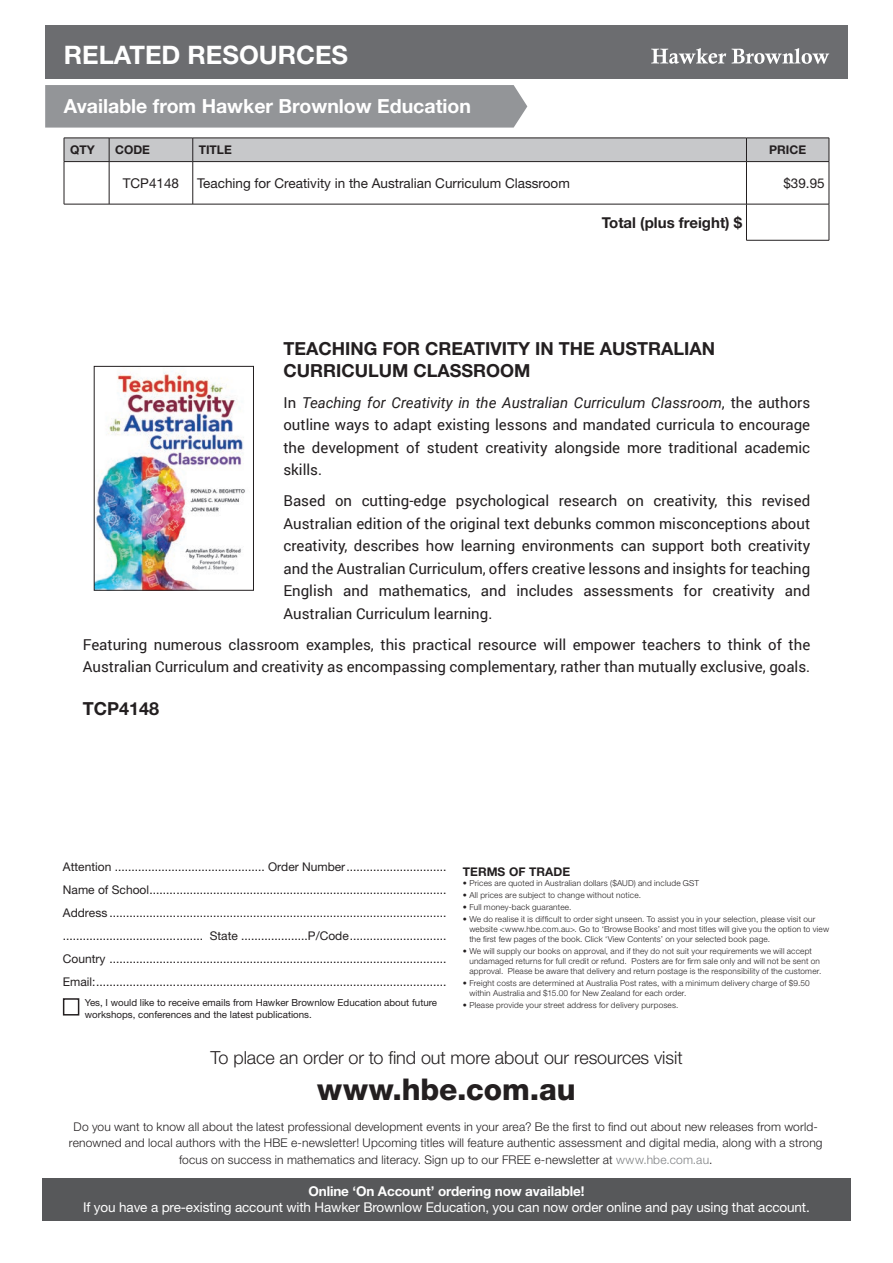
<style>
.page{position:relative;width:893px;height:1263px;background:#fff}
.page>*{position:absolute;margin:0;border:0;box-sizing:border-box;transform-origin:0 0}
.t1{font:800 30px "Helvetica Neue LT Std";letter-spacing:-.005em;color:#231f20}
.t2{font:700 25.5px "Helvetica Neue LT Std";color:#fff}
.t3{font:700 19.5px "Helvetica Neue LT Std";color:#fff}
.t4{font:700 18px/21.6px "Helvetica Neue LT Std";color:#231f20}
.t5{font:300 18px "Helvetica Neue LT Std";letter-spacing:-.005em;color:#231f20}
.t6{font:15px/22.5px "Roboto";color:#231f20;text-align:justify}
.t7{font:700 15px "Helvetica Neue LT Std";color:#231f20}
.t8{font:13.5px "Helvetica Neue LT Std";letter-spacing:-.01em;color:#fff}
.t9{font:13.5px "Helvetica Neue LT Std";color:#231f20}
.t10{font:700 13.5px "Helvetica Neue LT Std";letter-spacing:-.01em;color:#fff}
.t11{font:12px/23px "Helvetica Neue LT Std";color:#231f20;text-align:justify}
.t12{font:300 12px/16.5px "Helvetica Neue LT Std";letter-spacing:.015em;color:#231f20;text-align:center}
.t13{font:700 12px "Helvetica Neue LT Std";color:#231f20}
.t14{font:9.75px/11.7px "Helvetica Neue LT Std";color:#231f20}
.t15{font:300 8.25px/9.9px "Helvetica Neue LT Std";letter-spacing:.025em;color:#231f20}
.s1{font-style:italic}
.s2{color:#808285}
</style>
<div class="page">
<div style="left:45px;top:25px;width:803px;height:54px;background:#6c6d70"></div>
<svg style="left:651px;top:48px;width:75px;height:16px"></svg>
<svg style="left:732px;top:48px;width:97px;height:16px"></svg>
<img style="left:96px;top:371px;width:149px;height:217px">
<div style="left:94px;top:366px;width:160px;height:224px;border:1px solid #231f20"></div>
<div style="left:42px;top:1178px;width:809px;height:42px;background:#57585a"></div>
<div style="left:45px;top:85px;width:482px;height:43px;background:#939598"></div>
<hr style="left:64px;top:162px;width:1px;height:42px;background:#231f20">
<hr style="left:109px;top:162px;width:1px;height:42px;background:#231f20">
<hr style="left:193px;top:162px;width:1px;height:42px;background:#231f20">
<hr style="left:64px;top:204px;width:682px;height:1px;background:#231f20">
<svg style="left:64px;top:138px;width:766px;height:24px;background:#bdbec0"></svg>
<hr style="left:746px;top:161px;width:83px;height:1px;background:#231f20">
<hr style="left:746px;top:162px;width:1px;height:42px;background:#231f20">
<hr style="left:829px;top:162px;width:1px;height:42px;background:#231f20">
<hr style="left:746px;top:204px;width:83px;height:1px;background:#231f20">
<hr style="left:746px;top:204px;width:1px;height:36px;background:#231f20">
<hr style="left:829px;top:204px;width:1px;height:36px;background:#231f20">
<hr style="left:746px;top:240px;width:83px;height:1px;background:#231f20">
<div style="left:63px;top:998px;width:16px;height:17px;border:2px solid #231f20"></div>
<h2 class="t2" style="left:64px;top:45px;width:286px">RELATED RESOURCES</h2>
<h3 class="t3" style="left:64px;top:99px;width:409px">Available from Hawker Brownlow Education</h3>
<h3 class="t13" style="left:70px;top:145px;width:26px">QTY</h3>
<h3 class="t13" style="left:115px;top:145px;width:36px">CODE</h3>
<h3 class="t13" style="left:199px;top:145px;width:35px">TITLE</h3>
<h3 class="t13" style="left:769px;top:145px;width:38px">PRICE</h3>
<h3 class="t9" style="left:123px;top:178px;width:58px">TCP4148</h3>
<h3 class="t9" style="left:197px;top:178px;width:374px">Teaching for Creativity in the Australian Curriculum Classroom</h3>
<h3 class="t9" style="left:783px;top:178px;width:43px">$39.95</h3>
<h3 class="t7" style="left:602px;top:217px;width:142px">Total (plus freight) $</h3>
<h3 class="t4" style="left:283px;top:340px;width:433px">TEACHING FOR CREATIVITY IN THE AUSTRALIAN<br>CURRICULUM CLASSROOM</h3>
<p class="t6" style="left:283px;top:391px;width:528px">In <span class="s1">Teaching for Creativity in the Australian Curriculum Classroom</span>, the authors outline ways to adapt existing lessons and mandated curricula to encourage the development of student creativity alongside more traditional academic skills.</p>
<p class="t6" style="left:283px;top:489px;width:528px">Based on cutting-edge psychological research on creativity, this revised Australian edition of the original text debunks common misconceptions about creativity, describes how learning environments can support both creativity and the Australian Curriculum, offers creative lessons and insights for teaching English and mathematics, and includes assessments for creativity and Australian Curriculum learning.</p>
<h3 class="t6" style="left:83px;top:633px;width:729px">Featuring numerous classroom examples, this practical resource will empower teachers to think of the<br>Australian Curriculum and creativity as encompassing complementary, rather than mutually exclusive, goals.</h3>
<h3 class="t4" style="left:83px;top:700px;width:78px">TCP4148</h3>
<p class="t11" style="left:63px;top:857px;width:385px">Attention ............................................. Order Number ..............................<br>Name of School .........................................................................................<br>Address ..................................................................................................... .......................................... State ....................P/Code .............................<br>Country .....................................................................................................<br>Email: .........................................................................................................</p>
<h3 class="t13" style="left:463px;top:868px;width:109px">TERMS OF TRADE</h3>
<p class="t15" style="left:463px;top:879px;width:238px">• Prices are quoted in Australian dollars ($AUD) and include GST</p>
<p class="t15" style="left:463px;top:891px;width:179px">• All prices are subject to change without notice.</p>
<p class="t15" style="left:463px;top:903px;width:110px">• Full money-back guarantee.</p>
<p class="t15" style="left:469px;top:915px;width:361px;text-indent:-6px">• We do realise it is difficult to order sight unseen. To assist you in your selection, please visit our website &lt;www.hbe.com.au&gt;. Go to ‘Browse Books’ and most titles will give you the option to view the first few pages of the book. Click ‘View Contents’ on your selected book page.</p>
<p class="t15" style="left:469px;top:947px;width:353px;text-indent:-6px">• We will supply our books on approval, and if they do not suit your requirements we will accept undamaged returns for full credit or refund. Posters are for firm sale only and will not be sent on approval. Please be aware that delivery and return postage is the responsibility of the customer.</p>
<p class="t15" style="left:469px;top:979px;width:342px;text-indent:-6px">• Freight costs are determined at Australia Post rates, with a minimum delivery charge of $9.50 within Australia and $15.00 for New Zealand for each order.</p>
<p class="t15" style="left:463px;top:1001px;width:217px">• Please provide your street address for delivery purposes.</p>
<p class="t14" style="left:85px;top:998px;width:354px">Yes, I would like to receive emails from Hawker Brownlow Education about future workshops, conferences and the latest publications.</p>
<h3 class="t5" style="left:210px;top:1051px;width:474px">To place an order or to find out more about our resources visit</h3>
<h1 class="t1" style="left:317px;top:1079px;width:260px">www.hbe.com.au</h1>
<p class="t12" style="left:69px;top:1119px;width:755px">Do you want to know all about the latest professional development events in your area? Be the first to find out about new releases from world&shy;renowned and local authors with the HBE e-newsletter! Upcoming titles will feature authentic assessment and digital media, along with a strong focus on success in mathematics and literacy. Sign up to our FREE e-newsletter at <span class="s2">www.hbe.com.au</span>.</p>
<h3 class="t10" style="left:308px;top:1186px;width:278px">Online ‘On Account’ ordering now available!</h3>
<h3 class="t8" style="left:83px;top:1202px;width:728px">If you have a pre-existing account with Hawker Brownlow Education, you can now order online and pay using that account.</h3>
</div>
